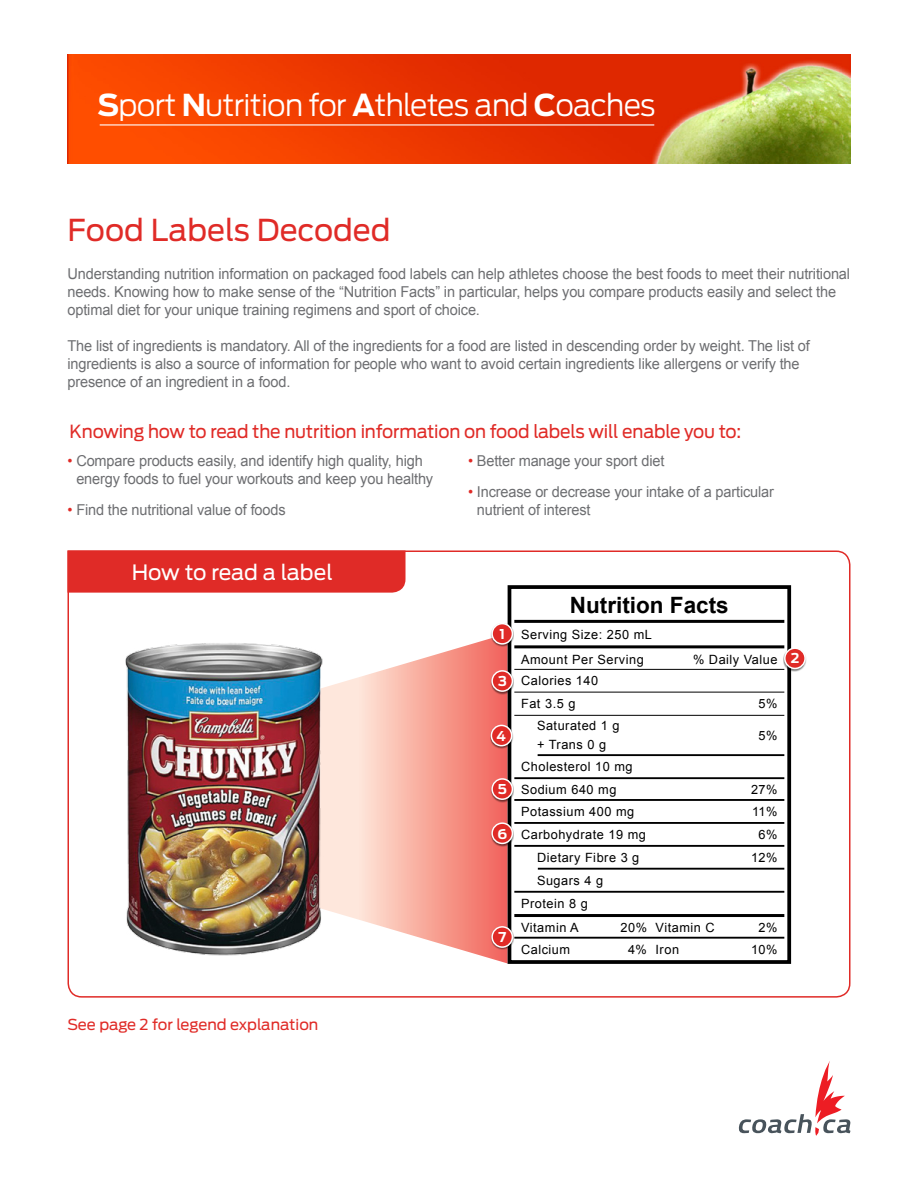
<style>
.page{position:relative;width:918px;height:1188px;background:#fff}
.page>*{position:absolute;margin:0;border:0;box-sizing:border-box;transform-origin:0 0}
.t1{font:300 30px "Antenna";letter-spacing:-.025em;color:#fff}
.t2{font:30px "Antenna";color:#e02b27}
.t3{font:700 22.5px "Arial";color:#000}
.t4{font:21px "Antenna";letter-spacing:-.01em;color:#fff}
.t5{font:18px "Antenna";letter-spacing:-.01em;color:#e02b27}
.t6{font:15px/18px "Arial";letter-spacing:-.01em;color:#6d6e71}
.t7{font:15px "Antenna";letter-spacing:-.005em;color:#e02b27}
.t8{font:700 13.5px "Antenna";color:#fff}
.t9{font:12.75px/23.4px "Arial";letter-spacing:.04em;color:#000}
.s1{font-weight:700}
.s2{color:#e02b27}
</style>
<div class="page">
<svg style="left:738px;top:1061px;width:113px;height:75px"></svg>
<img style="left:68px;top:54px;width:782px;height:110px">
<hr style="left:100px;top:124px;width:554px;height:2px;background:#fff">
<svg style="left:67px;top:550px;width:784px;height:448px"></svg>
<div style="left:68px;top:550px;width:338px;height:43px;background:#e02b27"></div>
<div style="left:490px;top:623px;width:24px;height:24px;background:#000;opacity:.5"></div>
<div style="left:492px;top:624px;width:20px;height:20px;background:#e02b27;border-radius:50%"></div>
<div style="left:491px;top:623px;width:22px;height:22px;border:2px solid #fff;border-radius:50%"></div>
<div style="left:783px;top:648px;width:24px;height:24px;background:#000;opacity:.5"></div>
<div style="left:785px;top:648px;width:20px;height:20px;background:#e02b27;border-radius:50%"></div>
<div style="left:784px;top:647px;width:22px;height:22px;border:2px solid #fff;border-radius:50%"></div>
<div style="left:490px;top:671px;width:24px;height:24px;background:#000;opacity:.5"></div>
<div style="left:492px;top:671px;width:20px;height:20px;background:#e02b27;border-radius:50%"></div>
<div style="left:491px;top:670px;width:22px;height:22px;border:2px solid #fff;border-radius:50%"></div>
<div style="left:490px;top:725px;width:24px;height:24px;background:#000;opacity:.5"></div>
<div style="left:491px;top:725px;width:21px;height:21px;background:#e02b27;border-radius:50%"></div>
<div style="left:491px;top:725px;width:21px;height:21px;border:2px solid #fff;border-radius:50%"></div>
<div style="left:490px;top:779px;width:24px;height:24px;background:#000;opacity:.5"></div>
<div style="left:492px;top:779px;width:20px;height:20px;background:#e02b27;border-radius:50%"></div>
<div style="left:491px;top:778px;width:22px;height:22px;border:2px solid #fff;border-radius:50%"></div>
<div style="left:490px;top:823px;width:24px;height:24px;background:#000;opacity:.5"></div>
<div style="left:492px;top:823px;width:20px;height:20px;background:#e02b27;border-radius:50%"></div>
<div style="left:491px;top:822px;width:22px;height:22px;border:2px solid #fff;border-radius:50%"></div>
<div style="left:490px;top:926px;width:24px;height:24px;background:#000;opacity:.5"></div>
<div style="left:492px;top:927px;width:20px;height:20px;background:#e02b27;border-radius:50%"></div>
<div style="left:491px;top:926px;width:22px;height:22px;border:2px solid #fff;border-radius:50%"></div>
<h1 class="t1" style="left:98px;top:87px;width:560px"><span class="s1">S</span>port <span class="s1">N</span>utrition for <span class="s1">A</span>thletes and <span class="s1">C</span>oaches</h1>
<h1 class="t2" style="left:68px;top:212px;width:324px">Food Labels Decoded</h1>
<p class="t6" style="left:68px;top:265px;width:784px">Understanding nutrition information on packaged food labels can help athletes choose the best foods to meet their nutritional needs. Knowing how to make sense of the “Nutrition Facts” in particular, helps you compare products easily and select the optimal diet for your unique training regimens and sport of choice.</p>
<p class="t6" style="left:68px;top:337px;width:744px">The list of ingredients is mandatory. All of the ingredients for a food are listed in descending order by weight. The list of ingredients is also a source of information for people who want to avoid certain ingredients like allergens or verify the presence of an ingredient in a food.</p>
<p class="t5" style="left:70px;top:420px;width:673px">Knowing how to read the nutrition information on food labels will enable you to:</p>
<p class="t6" style="left:76px;top:452px;width:358px;text-indent:-9px"><span class="s2">•</span> Compare products easily, and identify high quality, high energy foods to fuel your workouts and keep you healthy</p>
<p class="t6" style="left:68px;top:501px;width:220px"><span class="s2">•</span> Find the nutritional value of foods</p>
<p class="t6" style="left:468px;top:452px;width:198px"><span class="s2">•</span> Better manage your sport diet</p>
<p class="t6" style="left:477px;top:483px;width:299px;text-indent:-9px"><span class="s2">•</span> Increase or decrease your intake of a particular nutrient of interest</p>
<h3 class="t4" style="left:132px;top:559px;width:202px">How to read a label</h3>
<p class="t7" style="left:68px;top:1016px;width:252px">See page 2 for legend explanation</p>
<p class="t8" style="left:500px;top:626px;width:7px">1</p>
<p class="t8" style="left:498px;top:673px;width:10px">3</p>
<p class="t8" style="left:496px;top:728px;width:11px">4</p>
<p class="t8" style="left:498px;top:781px;width:11px">5</p>
<p class="t8" style="left:498px;top:826px;width:11px">6</p>
<p class="t8" style="left:498px;top:929px;width:9px">7</p>
<h2 class="t3" style="left:570px;top:590px;width:160px">Nutrition Facts</h2>
<p class="t9" style="left:521px;top:622px;width:132px;line-height:25px">Serving Size: 250 mL<br>Amount Per Serving</p>
<p class="t9" style="left:693px;top:648px;width:86px">% Daily Value</p>
<p class="t9" style="left:521px;top:670px;width:79px;line-height:22.6px">Calories 140<br>Fat 3.5 g</p>
<p class="t9" style="left:759px;top:692px;width:20px">5%</p>
<p class="t9" style="left:537px;top:715px;width:84px;line-height:19.6px">Saturated 1 g + Trans 0 g</p>
<p class="t9" style="left:759px;top:724px;width:20px">5%</p>
<p class="t9" style="left:521px;top:756px;width:113px;line-height:22.2px">Cholesterol 10 mg<br>Sodium 640 mg</p>
<p class="t9" style="left:751px;top:778px;width:28px">27%</p>
<p class="t9" style="left:521px;top:800px;width:115px">Potassium 400 mg</p>
<p class="t9" style="left:752px;top:800px;width:27px">11%</p>
<p class="t9" style="left:521px;top:823px;width:126px">Carbohydrate 19 mg</p>
<p class="t9" style="left:759px;top:823px;width:20px">6%</p>
<p class="t9" style="left:537px;top:846px;width:104px">Dietary Fibre 3 g</p>
<p class="t9" style="left:751px;top:846px;width:28px">12%</p>
<p class="t9" style="left:521px;top:869px;width:84px;text-indent:16px">Sugars 4 g<br>Protein 8 g<br>Vitamin A</p>
<p class="t9" style="left:521px;top:938px;width:51px">Calcium</p>
<p class="t9" style="left:628px;top:916px;width:88px;line-height:22.5px;text-indent:-8px">20% Vitamin C<br>4% Iron</p>
<p class="t9" style="left:751px;top:916px;width:28px;line-height:22.5px;text-align:center">2%<br>10%</p>
<p class="t8" style="left:791px;top:650px;width:10px">2</p>
</div>
